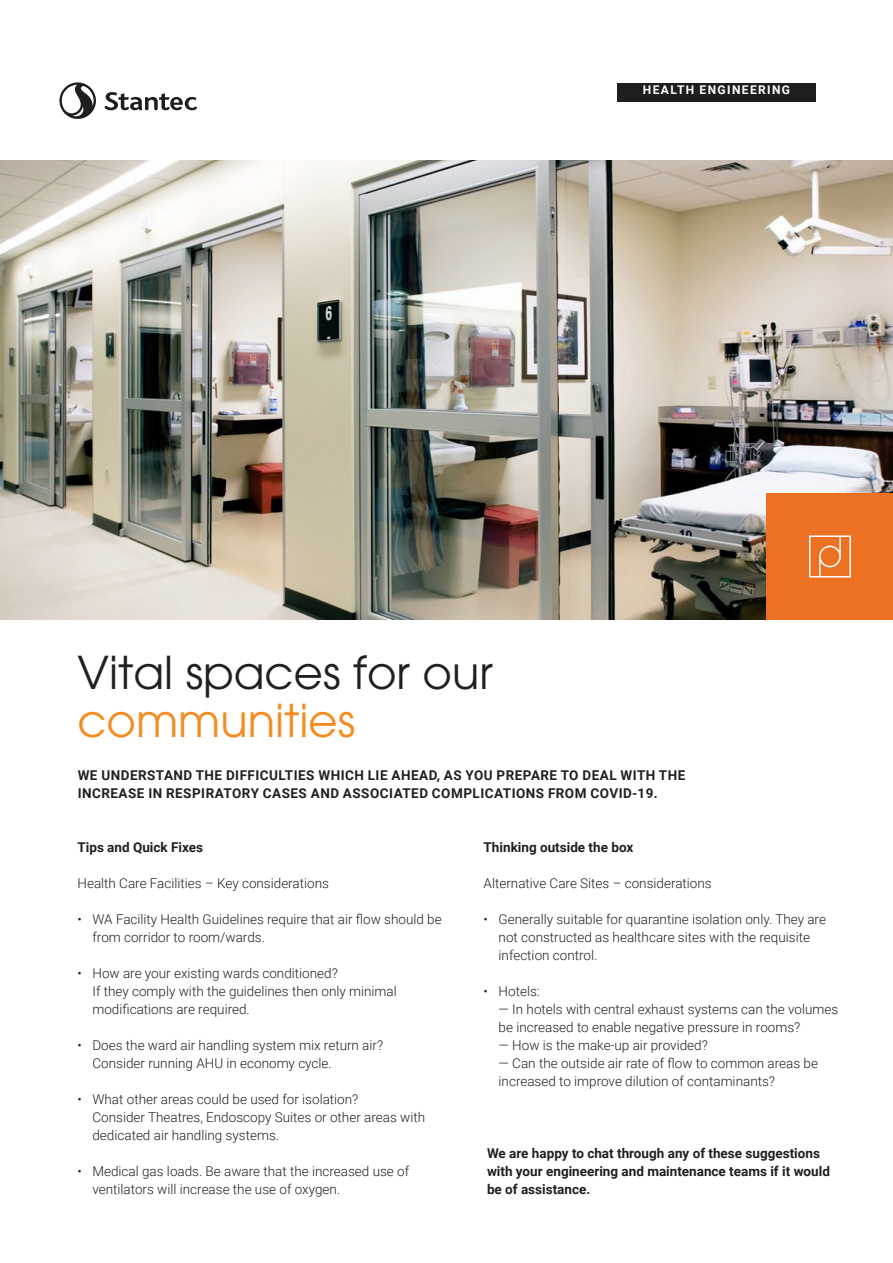
<style>
.page{position:relative;width:893px;height:1263px;background:#fff}
.page>*{position:absolute;margin:0;border:0;box-sizing:border-box;transform-origin:0 0}
.Heading_1_-_AG_Book{font:45px/48px "ITC Avant Garde Pro";color:#231f20}
.Body_Copy_-_Roboto_L{font:300 13.5px/18px "Roboto";color:#231f20}
.Subhead_1_-_Roboto_B{font:700 13.5px/18px "Roboto";letter-spacing:.035em;color:#231f20}
.Body_Copy_-_Roboto_L-2{font:700 13.5px/18px "Roboto";color:#231f20}
.Subhead_1_-_Roboto_B-2{font:700 13.5px "Roboto";color:#231f20}
.Category_Title_1_-_R{font:700 12px "Roboto";letter-spacing:.115em;color:#fff}
.s1{color:#f68b1f}
</style>
<div class="page">
<img style="left:0;top:161px;width:893px;height:458px">
<div style="left:767px;top:493px;width:126px;height:126px;background:#ed7123"></div>
<svg style="left:809px;top:535px;width:42px;height:42px"></svg>
<div style="left:617px;top:84px;width:198px;height:18px;background:#201d1e"></div>
<svg style="left:59px;top:82px;width:138px;height:36px"></svg>
<p class="Category_Title_1_-_R" style="left:643px;top:81px;width:149px">HEALTH ENGINEERING</p>
<p class="Heading_1_-_AG_Book" style="left:77px;top:647px;width:417px">Vital spaces for our <span class="s1">communities</span></p>
<p class="Subhead_1_-_Roboto_B" style="left:78px;top:765px;width:609px">WE UNDERSTAND THE DIFFICULTIES WHICH LIE AHEAD, AS YOU PREPARE TO DEAL WITH THE<br>INCREASE IN RESPIRATORY CASES AND ASSOCIATED COMPLICATIONS FROM COVID-19.</p>
<p class="Subhead_1_-_Roboto_B-2" style="left:77px;top:837px;width:127px">Tips and Quick Fixes</p>
<p class="Body_Copy_-_Roboto_L" style="left:77px;top:873px;width:253px">Health Care Facilities – Key considerations</p>
<p class="Body_Copy_-_Roboto_L" style="left:92px;top:909px;width:351px;text-indent:-15px">• WA Facility Health Guidelines require that air flow should be from corridor to room/wards.</p>
<p class="Body_Copy_-_Roboto_L" style="left:92px;top:963px;width:306px;text-indent:-15px">• How are your existing wards conditioned?<br>If they comply with the guidelines then only minimal modifications are required.</p>
<p class="Body_Copy_-_Roboto_L" style="left:92px;top:1035px;width:292px;text-indent:-15px">• Does the ward air handling system mix return air?<br>Consider running AHU in economy cycle.</p>
<p class="Body_Copy_-_Roboto_L" style="left:92px;top:1089px;width:334px;text-indent:-15px">• What other areas could be used for isolation?<br>Consider Theatres, Endoscopy Suites or other areas with dedicated air handling systems.</p>
<p class="Body_Copy_-_Roboto_L" style="left:92px;top:1161px;width:318px;text-indent:-15px">• Medical gas loads. Be aware that the increased use of ventilators will increase the use of oxygen.</p>
<p class="Body_Copy_-_Roboto_L-2" style="left:484px;top:837px;width:151px">Thinking outside the box</p>
<p class="Body_Copy_-_Roboto_L" style="left:484px;top:873px;width:230px">Alternative Care Sites – considerations</p>
<p class="Body_Copy_-_Roboto_L" style="left:499px;top:909px;width:329px;text-indent:-15px">• Generally suitable for quarantine isolation only. They are not constructed as healthcare sites with the requisite infection control.</p>
<p class="Body_Copy_-_Roboto_L" style="left:484px;top:981px;width:58px">• Hotels:</p>
<p class="Body_Copy_-_Roboto_L" style="left:499px;top:999px;width:341px">— In hotels with central exhaust systems can the volumes be increased to enable negative pressure in rooms?</p>
<p class="Body_Copy_-_Roboto_L" style="left:499px;top:1035px;width:211px">— How is the make-up air provided?</p>
<p class="Body_Copy_-_Roboto_L" style="left:499px;top:1053px;width:321px">— Can the outside air rate of flow to common areas be increased to improve dilution of contaminants?</p>
<p class="Body_Copy_-_Roboto_L-2" style="left:487px;top:1143px;width:344px">We are happy to chat through any of these suggestions with your engineering and maintenance teams if it would be of assistance.</p>
</div>
